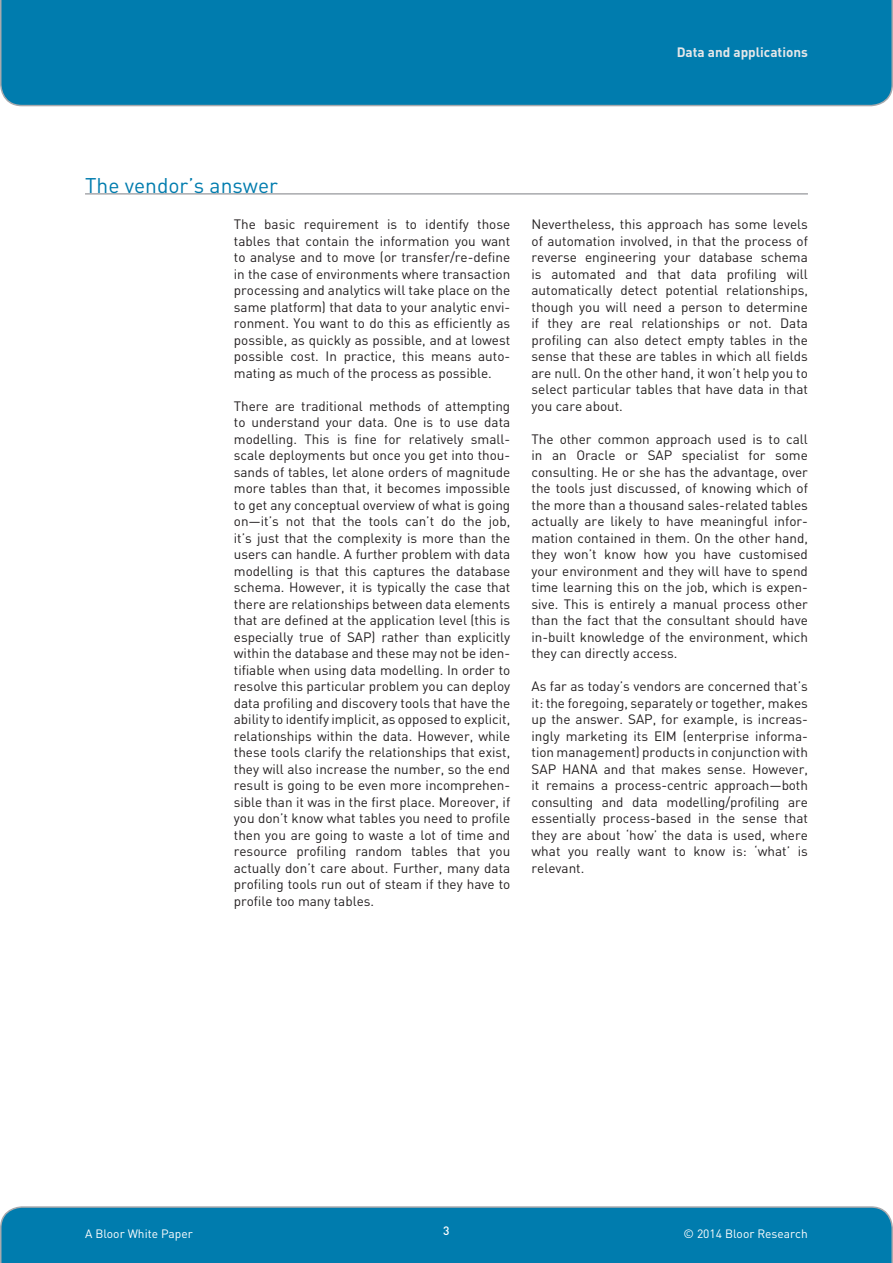
<style>
.page{position:relative;width:893px;height:1263px;background:#fff}
.page>*{position:absolute;margin:0;border:0;box-sizing:border-box;transform-origin:0 0}
.Header_-_Level_1{font:21px "DIN";color:#007cae}
.Body_copy{font:13.5px/16.5px "DIN";color:#231f20;text-align:justify}
.t1{font:700 13.5px "DIN";color:#e6e7e9}
.t2{font:12px "DIN";color:#fff}
.t3{font:500 12px "DIN";color:#fff}
</style>
<div class="page">
<div style="left:0;top:1206px;width:893px;height:57px;background:#007cae"></div>
<div style="left:0;top:0;width:893px;height:106px;background:#007cae"></div>
<hr style="left:85px;top:193px;width:723px;height:2px;background:#a8a9ad">
<p class="t1" style="left:677px;top:45px;width:133px">Data and applications</p>
<p class="Header_-_Level_1" style="left:85px;top:173px;width:195px">The vendor’s answer</p>
<p class="Body_copy" style="left:234px;top:216px;width:278px">The basic requirement is to identify those tables that contain the information you want to analyse and to move (or transfer/re-define in the case of environments where transaction processing and analytics will take place on the same platform) that data to your analytic envi&shy;ronment. You want to do this as efficiently as possible, as quickly as possible, and at lowest possible cost. In practice, this means auto&shy;mating as much of the process as possible.</p>
<p class="Body_copy" style="left:234px;top:398px;width:278px">There are traditional methods of attempting to understand your data. One is to use data modelling. This is fine for relatively small&shy;scale deployments but once you get into thou&shy;sands of tables, let alone orders of magnitude more tables than that, it becomes impossible to get any conceptual overview of what is going on—it’s not that the tools can’t do the job, it’s just that the complexity is more than the users can handle. A further problem with data modelling is that this captures the database schema. However, it is typically the case that there are relationships between data elements that are defined at the application level (this is especially true of SAP) rather than explicitly within the database and these may not be iden&shy;tifiable when using data modelling. In order to resolve this particular problem you can deploy data profiling and discovery tools that have the ability to identify implicit, as opposed to explicit, relationships within the data. However, while these tools clarify the relationships that exist, they will also increase the number, so the end result is going to be even more incomprehen&shy;sible than it was in the first place. Moreover, if you don’t know what tables you need to profile then you are going to waste a lot of time and resource profiling random tables that you actually don’t care about. Further, many data profiling tools run out of steam if they have to profile too many tables.</p>
<p class="Body_copy" style="left:531px;top:216px;width:278px">Nevertheless, this approach has some levels of automation involved, in that the process of reverse engineering your database schema is automated and that data profiling will automatically detect potential relationships, though you will need a person to determine if they are real relationships or not. Data profiling can also detect empty tables in the sense that these are tables in which all fields are null. On the other hand, it won’t help you to select particular tables that have data in that you care about.</p>
<p class="Body_copy" style="left:531px;top:431px;width:278px">The other common approach used is to call in an Oracle or SAP specialist for some consulting. He or she has the advantage, over the tools just discussed, of knowing which of the more than a thousand sales-related tables actually are likely to have meaningful infor&shy;mation contained in them. On the other hand, they won’t know how you have customised your environment and they will have to spend time learning this on the job, which is expen&shy;sive. This is entirely a manual process other than the fact that the consultant should have in-built knowledge of the environment, which they can directly access.</p>
<p class="Body_copy" style="left:531px;top:678px;width:278px">As far as today’s vendors are concerned that’s it: the foregoing, separately or together, makes up the answer. SAP, for example, is increas&shy;ingly marketing its EIM (enterprise informa&shy;tion management) products in conjunction with SAP HANA and that makes sense. However, it remains a process-centric approach—both consulting and data modelling/profiling are essentially process-based in the sense that they are about ‘how’ the data is used, where what you really want to know is: ‘what’ is relevant.</p>
<p class="t2" style="left:85px;top:1226px;width:109px">A Bloor White Paper</p>
<p class="t3" style="left:443px;top:1224px;width:8px">3</p>
<p class="t2" style="left:683px;top:1226px;width:126px">© 2014 Bloor Research</p>
</div>
